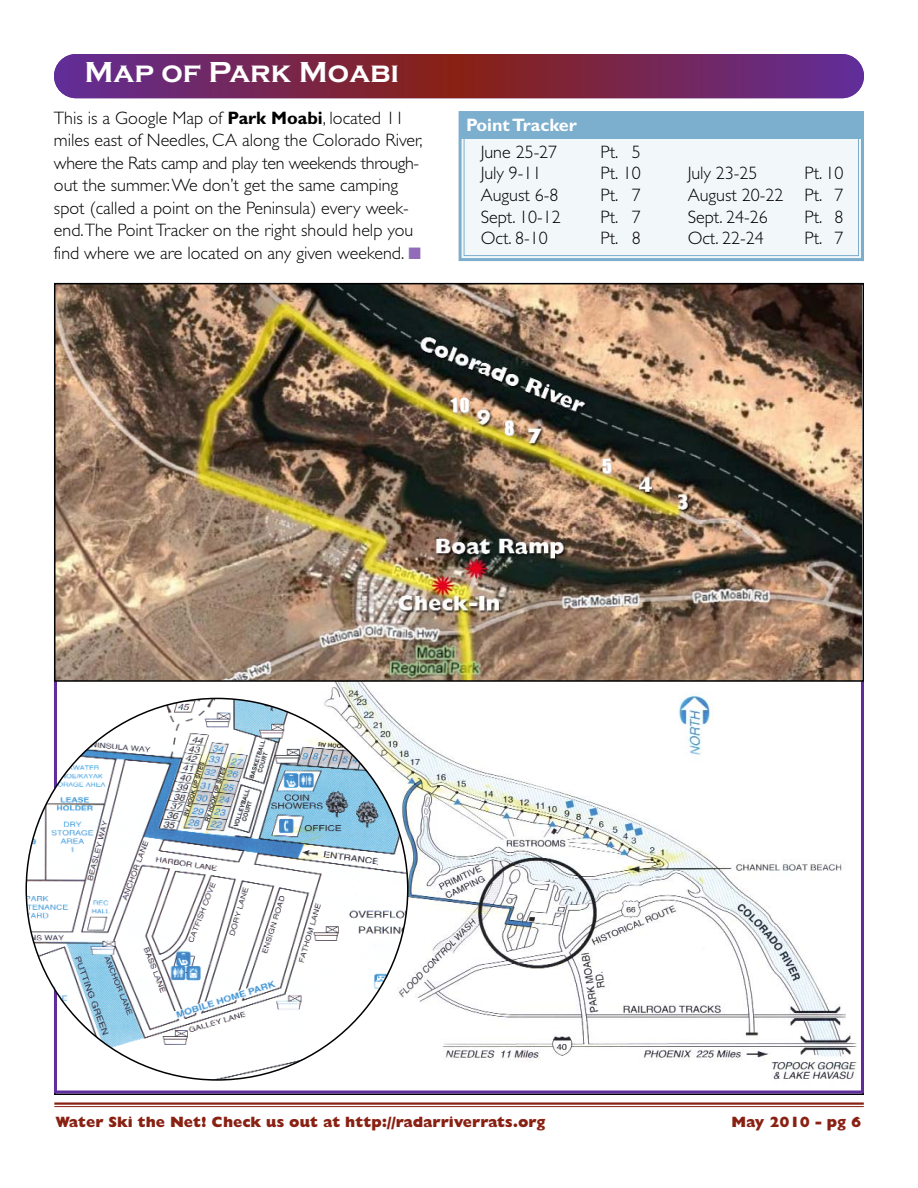
<style>
.page{position:relative;width:918px;height:1188px;background:#fff}
.page>*{position:absolute;margin:0;border:0;box-sizing:border-box;transform-origin:0 0}
.t1{font:700 30px "Copperplate Gothic";color:#fff}
.t2{font:300 18px/22.5px "Gill Sans";color:#000}
.t3{font:700 18px "Gill Sans";color:#fff}
.t4{font:18px "Impact";color:#fff}
.t5{font:800 15px "Gill Sans";color:#892113}
.s1{font-weight:700}
.s2{color:#906cb9}
</style>
<div class="page">
<hr style="left:54px;top:1102px;width:810px;height:3px;background:#892113">
<hr style="left:54px;top:1106px;width:810px;height:1px;background:#892113">
<img style="left:208px;top:682px;width:649px;height:398px">
<img style="left:57px;top:286px;width:804px;height:393px">
<div style="left:54px;top:283px;width:810px;height:399px;border:2px solid #000"></div>
<svg style="left:54px;top:54px;width:810px;height:44px"></svg>
<img style="left:25px;top:698px;width:383px;height:383px">
<div style="left:459px;top:137px;width:404px;height:123px;background:#f2f7fa"></div>
<div style="left:460px;top:113px;width:403px;height:25px;background:#7caece"></div>
<div style="left:459px;top:111px;width:405px;height:150px;border:3px solid #7caece"></div>
<div style="left:464px;top:116px;width:395px;height:140px;border:1px solid #7caece"></div>
<h1 class="t1" style="left:85px;top:54px;width:316px">Map of Park Moabi</h1>
<p class="t2" style="left:54px;top:108px;width:370px">This is a Google Map of <span class="s1">Park Moabi</span>, located 11 miles east of Needles, CA along the Colorado River, where the Rats camp and play ten weekends through - out the summer. We don’t get the same camping spot (called a point on the Peninsula) every week&shy;end.The Point Tracker on the right should help you find where we are located on any given weekend. <span class="s2">■</span></p>
<p class="t3" style="left:466px;top:119px;width:112px">Point Tracker</p>
<p class="t2" style="left:481px;top:143px;width:78px">June 25-27</p>
<p class="t2" style="left:601px;top:143px;width:42px">Pt. 5</p>
<p class="t2" style="left:481px;top:164px;width:62px">July 9-11</p>
<p class="t2" style="left:601px;top:164px;width:42px">Pt. 10</p>
<p class="t2" style="left:688px;top:164px;width:71px">July 23-25</p>
<p class="t2" style="left:804px;top:164px;width:41px">Pt. 10</p>
<p class="t2" style="left:481px;top:186px;width:79px">August 6-8</p>
<p class="t2" style="left:601px;top:186px;width:42px">Pt. 7</p>
<p class="t2" style="left:688px;top:186px;width:157px">August 20-22 Pt. 7</p>
<p class="t2" style="left:481px;top:207px;width:82px">Sept. 10-12</p>
<p class="t2" style="left:601px;top:207px;width:42px">Pt. 7</p>
<p class="t2" style="left:688px;top:207px;width:82px">Sept. 24-26</p>
<p class="t2" style="left:805px;top:207px;width:41px">Pt. 8</p>
<p class="t2" style="left:481px;top:229px;width:69px">Oct. 8-10</p>
<p class="t2" style="left:601px;top:229px;width:42px">Pt. 8</p>
<p class="t2" style="left:688px;top:229px;width:78px">Oct. 22-24</p>
<p class="t2" style="left:804px;top:229px;width:41px">Pt. 7</p>
<p class="t4" style="left:451px;top:399px;width:20px">10</p>
<p class="t4" style="left:504px;top:422px;width:11px">8</p>
<p class="t4" style="left:602px;top:460px;width:11px">5</p>
<p class="t5" style="left:56px;top:1117px;width:491px">Water Ski the Net! Check us out at http://radarriverrats.org</p>
<p class="t5" style="left:731px;top:1117px;width:131px">May 2010 - pg 6</p>
</div>
